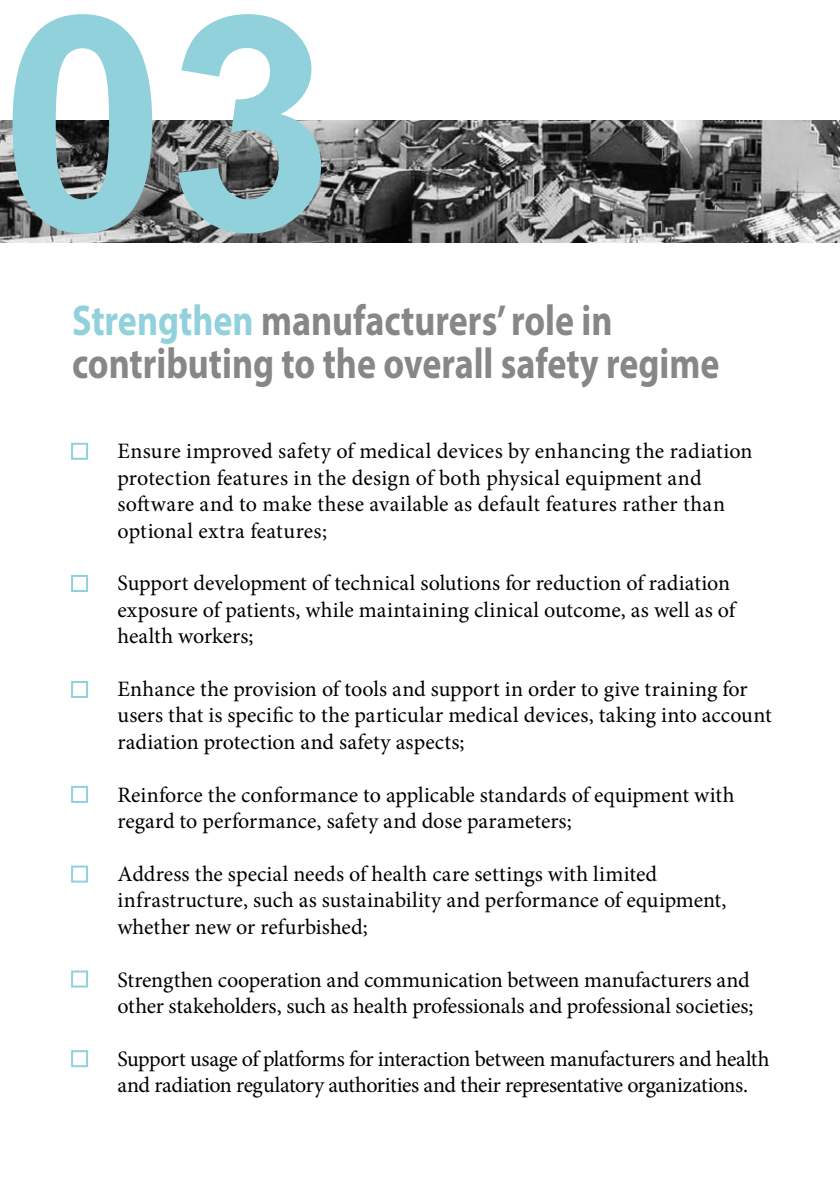
<style>
.page{position:relative;width:840px;height:1191px;background:#fff}
.page>*{position:absolute;margin:0;border:0;box-sizing:border-box;transform-origin:0 0}
.t1{font:700 300px "Arial";color:#90d1db}
.t2{font:700 43.2px/43.2px "Myriad Pro";color:#878787;scale:.83 1}
.t3{font:22px/26.4px "Minion Pro";color:#000}
.t4{font:22px/26.4px "Minion Pro";letter-spacing:-.02em;color:#000}
.s1{color:#90d1db}
</style>
<div class="page">
<img style="left:0;top:121px;width:839px;height:121px">
<div style="left:71px;top:443px;width:17px;height:17px;border:2px solid #90d1db"></div>
<div style="left:71px;top:575px;width:17px;height:17px;border:2px solid #90d1db"></div>
<div style="left:71px;top:1050px;width:17px;height:17px;border:2px solid #90d1db"></div>
<div style="left:71px;top:970px;width:17px;height:17px;border:2px solid #90d1db"></div>
<div style="left:71px;top:865px;width:17px;height:17px;border:2px solid #90d1db"></div>
<div style="left:71px;top:786px;width:17px;height:17px;border:2px solid #90d1db"></div>
<div style="left:71px;top:681px;width:17px;height:17px;border:2px solid #90d1db"></div>
<h1 class="t1" style="left:0;top:-76px;width:335px">03</h1>
<h2 class="t2" style="left:72px;top:297px;width:781px"><span class="s1">Strengthen</span> manufacturers’ role in contributing to the overall safety regime</h2>
<p class="t3" style="left:117px;top:438px;width:636px">Ensure improved safety of medical devices by enhancing the radiation protection features in the design of both physical equipment and software and to make these available as default features rather than optional extra features;</p>
<p class="t3" style="left:117px;top:570px;width:619px">Support development of technical solutions for reduction of radiation exposure of patients, while maintaining clinical outcome, as well as of health workers;</p>
<p class="t3" style="left:117px;top:676px;width:655px">Enhance the provision of tools and support in order to give training for users that is specific to the particular medical devices, taking into account radiation protection and safety aspects;</p>
<p class="t3" style="left:117px;top:781px;width:618px">Reinforce the conformance to applicable standards of equipment with regard to performance, safety and dose parameters;</p>
<p class="t3" style="left:117px;top:860px;width:610px">Address the special needs of health care settings with limited infrastructure, such as sustainability and performance of equipment, whether new or refurbished;</p>
<p class="t3" style="left:117px;top:966px;width:637px">Strengthen cooperation and communication between manufacturers and other stakeholders, such as health professionals and professional societies;</p>
<p class="t4" style="left:117px;top:1045px;width:653px">Support usage of platforms for interaction between manufacturers and health and radiation regulatory authorities and their representative organizations.</p>
</div>
